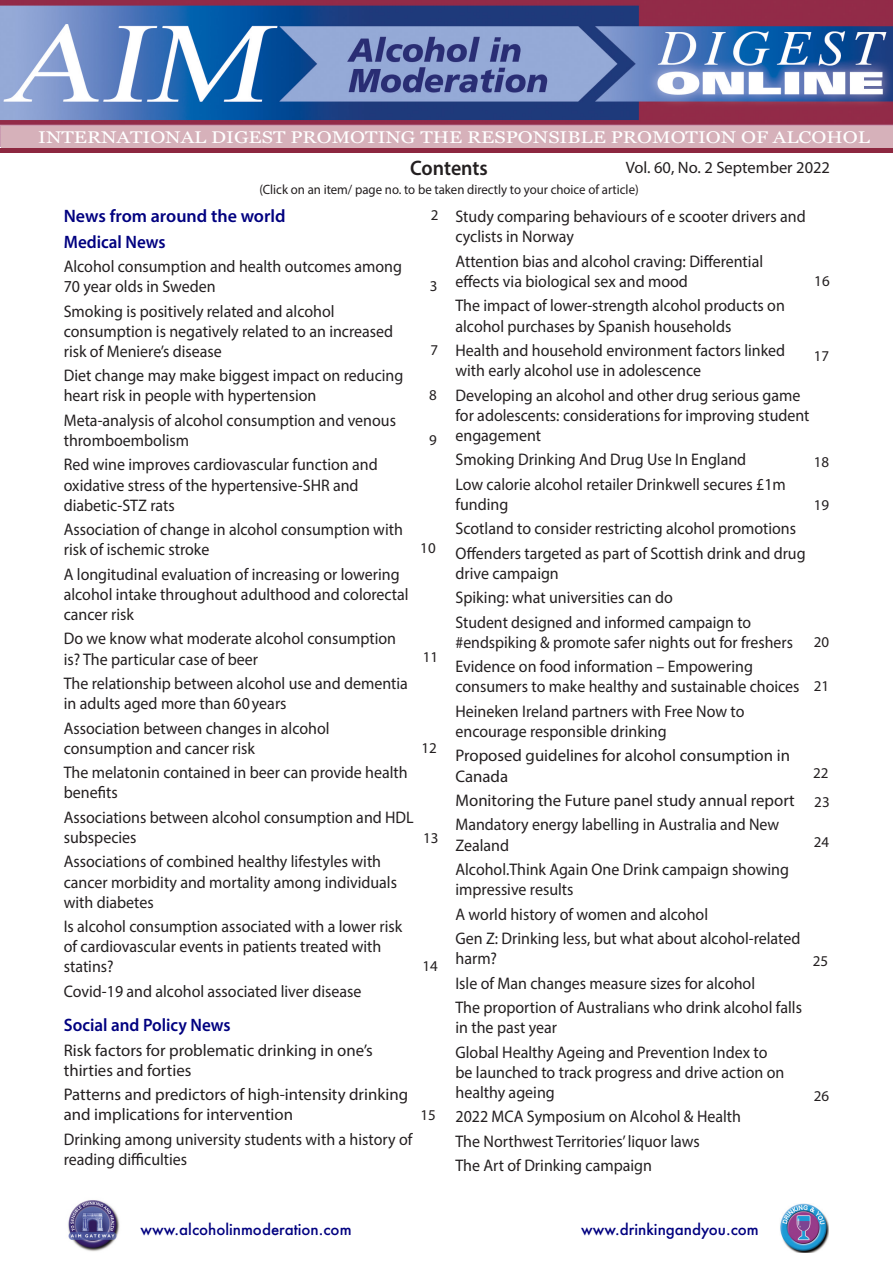
<style>
.page{position:relative;width:893px;height:1263px;background:#fff}
.page>*{position:absolute;margin:0;border:0;box-sizing:border-box;transform-origin:0 0}
.t1{font:600 21px "Myriad Pro";letter-spacing:-.005em;color:#231f20;scale:.95 1}
.t2{font:600 18px "Myriad Pro";color:#000080;scale:.95 1}
.t3{font:600 18px "Myriad Pro";color:#000080}
.t4{font:16.95px "Georgia";color:#fff;scale:1.19 1}
.t5{font:16.8px/20.1px "Myriad Pro";color:#231f20;scale:.95 1}
.t6{font:16.8px/20.1px "Myriad Pro";color:#231f20}
.t7{font:16.8px/20.1px "Myriad Pro";color:#231f20;scale:.94 1}
.t8{font:16.5px "Myriad Pro";color:#231f20}
.t9{font:500 15px "Futura";color:#000080}
.t10{font:15px "Myriad Pro";color:#231f20}
.t11{font:13.5px "Myriad Pro";color:#231f20;scale:.95 1}
</style>
<div class="page">
<img style="left:68px;top:1200px;width:52px;height:52px">
<img style="left:780px;top:1204px;width:48px;height:48px">
<img style="left:0;top:0;width:893px;height:147px">
<div style="left:1px;top:126px;width:892px;height:24px;background:#d6b1ba"></div>
<div style="left:0;top:148px;width:893px;height:5px;background:#8d2840"></div>
<p class="t4" style="left:38px;top:125px;width:700px">INTERNATIONAL DIGEST PROMOTING THE RESPONSIBLE PROMOTION OF ALCOHOL</p>
<p class="t1" style="left:410px;top:154px;width:83px">Contents</p>
<p class="t11" style="left:259px;top:181px;width:401px">(Click on an item/ page no. to be taken directly to your choice of article)</p>
<p class="t8" style="left:626px;top:158px;width:206px">Vol. 60, No. 2 September 2022</p>
<p class="t3" style="left:64px;top:205px;width:223px">News from around the world</p>
<p class="t2" style="left:64px;top:230px;width:109px">Medical News</p>
<p class="t5" style="left:64px;top:256px;width:357px">Alcohol consumption and health outcomes among<br>70 year olds in Sweden</p>
<p class="t5" style="left:64px;top:301px;width:348px">Smoking is positively related and alcohol consumption is negatively related to an increased risk of Meniere’s disease</p>
<p class="t5" style="left:64px;top:365px;width:359px">Diet change may make biggest impact on reducing heart risk in people with hypertension</p>
<p class="t5" style="left:64px;top:410px;width:351px">Meta-analysis of alcohol consumption and venous thromboembolism</p>
<p class="t5" style="left:64px;top:454px;width:332px">Red wine improves cardiovascular function and oxidative stress of the hypertensive-SHR and diabetic-STZ rats</p>
<p class="t5" style="left:64px;top:519px;width:358px">Association of change in alcohol consumption with risk of ischemic stroke</p>
<p class="t5" style="left:64px;top:564px;width:365px">A longitudinal evaluation of increasing or lowering alcohol intake throughout adulthood and colorectal cancer risk</p>
<p class="t5" style="left:64px;top:628px;width:351px">Do we know what moderate alcohol consumption is? The particular case of beer</p>
<p class="t5" style="left:64px;top:673px;width:364px">The relationship between alcohol use and dementia in adults aged more than 60years</p>
<p class="t5" style="left:64px;top:718px;width:281px">Association between changes in alcohol consumption and cancer risk</p>
<p class="t5" style="left:64px;top:762px;width:363px">The melatonin contained in beer can provide health benefits</p>
<p class="t5" style="left:64px;top:807px;width:370px">Associations between alcohol consumption and HDL subspecies</p>
<p class="t5" style="left:64px;top:851px;width:352px">Associations of combined healthy lifestyles with cancer morbidity and mortality among individuals with diabetes</p>
<p class="t5" style="left:64px;top:916px;width:358px">Is alcohol consumption associated with a lower risk of cardiovascular events in patients treated with statins?</p>
<p class="t5" style="left:64px;top:981px;width:315px">Covid-19 and alcohol associated liver disease</p>
<p class="t2" style="left:64px;top:1014px;width:177px">Social and Policy News</p>
<p class="t6" style="left:64px;top:1040px;width:310px">Risk factors for problematic drinking in one’s thirties and forties</p>
<p class="t6" style="left:64px;top:1084px;width:346px">Patterns and predictors of high-intensity drinking and implications for intervention</p>
<p class="t5" style="left:64px;top:1129px;width:368px">Drinking among university students with a history of reading difficulties</p>
<p class="t10" style="left:431px;top:205px;width:9px">2</p>
<p class="t10" style="left:430px;top:277px;width:9px">3</p>
<p class="t10" style="left:431px;top:341px;width:9px">7</p>
<p class="t10" style="left:429px;top:386px;width:9px">8</p>
<p class="t10" style="left:429px;top:431px;width:9px">9</p>
<p class="t10" style="left:420px;top:539px;width:17px">10</p>
<p class="t10" style="left:423px;top:648px;width:17px">11</p>
<p class="t10" style="left:422px;top:738px;width:17px">12</p>
<p class="t10" style="left:423px;top:828px;width:17px">13</p>
<p class="t10" style="left:423px;top:957px;width:17px">14</p>
<p class="t10" style="left:420px;top:1106px;width:17px">15</p>
<p class="t5" style="left:455px;top:206px;width:370px">Study comparing behaviours of e scooter drivers and cyclists in Norway</p>
<p class="t5" style="left:455px;top:251px;width:325px">Attention bias and alcohol craving: Differential effects via biological sex and mood</p>
<p class="t5" style="left:455px;top:295px;width:348px">The impact of lower-strength alcohol products on alcohol purchases by Spanish households</p>
<p class="t5" style="left:455px;top:340px;width:349px">Health and household environment factors linked with early alcohol use in adolescence</p>
<p class="t5" style="left:455px;top:385px;width:374px">Developing an alcohol and other drug serious game for adolescents: considerations for improving student engagement</p>
<p class="t5" style="left:455px;top:449px;width:308px">Smoking Drinking And Drug Use In England</p>
<p class="t5" style="left:455px;top:474px;width:349px">Low calorie alcohol retailer Drinkwell secures £1m funding</p>
<p class="t5" style="left:455px;top:518px;width:360px">Scotland to consider restricting alcohol promotions</p>
<p class="t5" style="left:455px;top:543px;width:370px">Offenders targeted as part of Scottish drink and drug drive campaign</p>
<p class="t5" style="left:455px;top:587px;width:230px">Spiking: what universities can do</p>
<p class="t7" style="left:455px;top:612px;width:360px">Student designed and informed campaign to #endspiking &amp; promote safer nights out for freshers</p>
<p class="t5" style="left:455px;top:656px;width:364px">Evidence on food information – Empowering consumers to make healthy and sustainable choices</p>
<p class="t5" style="left:455px;top:701px;width:306px">Heineken Ireland partners with Free Now to encourage responsible drinking</p>
<p class="t6" style="left:455px;top:745px;width:336px">Proposed guidelines for alcohol consumption in<br>Canada</p>
<p class="t6" style="left:455px;top:790px;width:341px">Monitoring the Future panel study annual report</p>
<p class="t5" style="left:455px;top:814px;width:342px">Mandatory energy labelling in Australia and New<br>Zealand</p>
<p class="t5" style="left:455px;top:859px;width:353px">Alcohol.Think Again One Drink campaign showing impressive results</p>
<p class="t5" style="left:455px;top:904px;width:267px">A world history of women and alcohol</p>
<p class="t5" style="left:455px;top:928px;width:364px">Gen Z: Drinking less, but what about alcohol-related harm?</p>
<p class="t5" style="left:455px;top:973px;width:317px">Isle of Man changes measure sizes for alcohol</p>
<p class="t5" style="left:455px;top:997px;width:366px">The proportion of Australians who drink alcohol falls in the past year</p>
<p class="t5" style="left:455px;top:1041px;width:348px">Global Healthy Ageing and Prevention Index to be launched to track progress and drive action on healthy ageing</p>
<p class="t5" style="left:455px;top:1106px;width:302px">2022 MCA Symposium on Alcohol &amp; Health</p>
<p class="t5" style="left:455px;top:1131px;width:258px">The Northwest Territories’ liquor laws</p>
<p class="t5" style="left:455px;top:1155px;width:208px">The Art of Drinking campaign</p>
<p class="t10" style="left:814px;top:272px;width:17px">16</p>
<p class="t10" style="left:814px;top:346px;width:17px">17</p>
<p class="t10" style="left:814px;top:452px;width:17px">18</p>
<p class="t10" style="left:814px;top:495px;width:17px">19</p>
<p class="t10" style="left:814px;top:633px;width:17px">20</p>
<p class="t10" style="left:814px;top:677px;width:17px">21</p>
<p class="t10" style="left:813px;top:764px;width:17px">22</p>
<p class="t10" style="left:814px;top:793px;width:17px">23</p>
<p class="t10" style="left:814px;top:832px;width:17px">24</p>
<p class="t10" style="left:813px;top:951px;width:17px">25</p>
<p class="t10" style="left:814px;top:1087px;width:17px">26</p>
<p class="t9" style="left:141px;top:1219px;width:212px">www.alcoholinmoderation.com</p>
<p class="t9" style="left:581px;top:1219px;width:179px">www.drinkingandyou.com</p>
</div>
